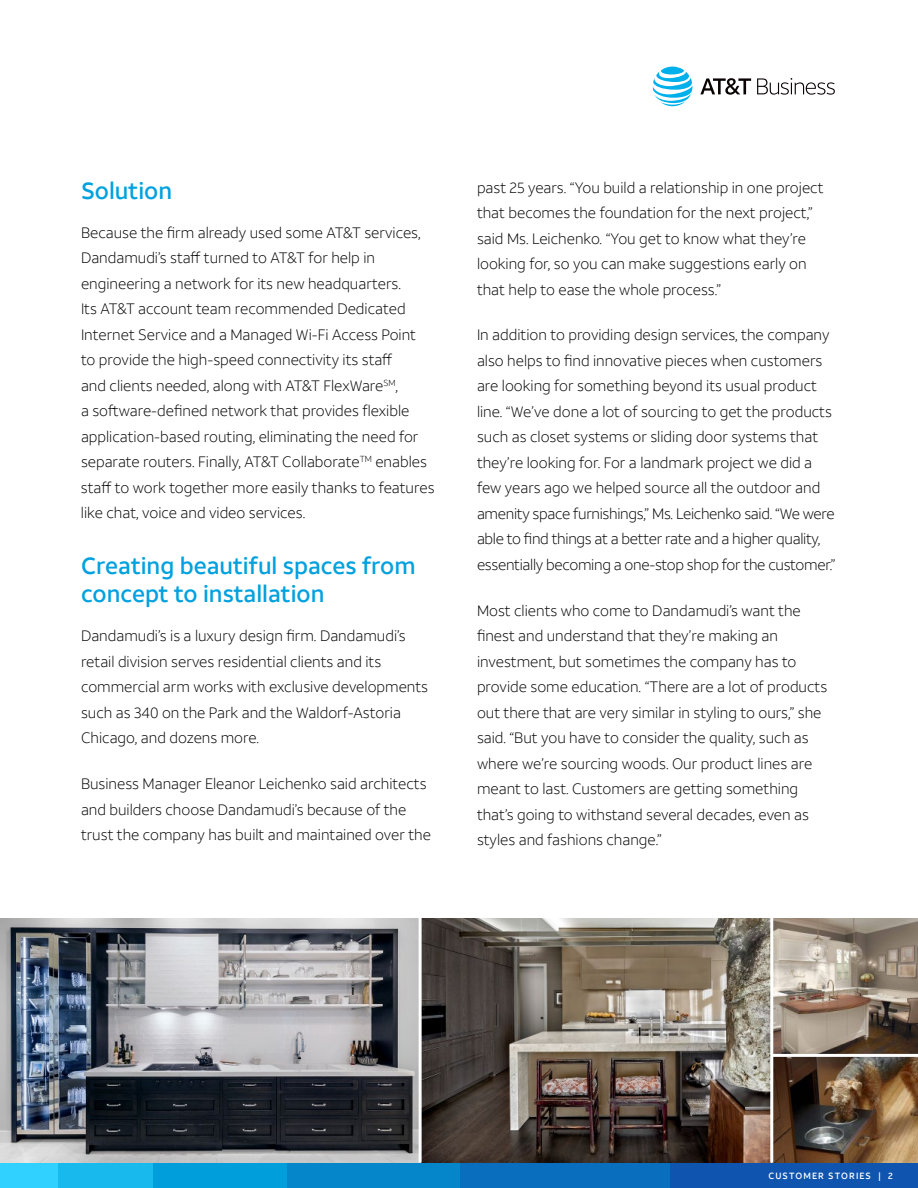
<style>
.page{position:relative;width:918px;height:1188px;background:#fff}
.page>*{position:absolute;margin:0;border:0;box-sizing:border-box;transform-origin:0 0}
.t1{font:500 23.25px/28.5px "ATT Aleck Sans";color:#00a1df}
.t2{font:300 15px/25.5px "ATT Aleck Sans";color:#000}
.t3{font:500 9px "ATT Aleck Sans";letter-spacing:.12em;color:#fff}
</style>
<div class="page">
<div style="left:669px;top:1163px;width:249px;height:25px;background:#0f54af"></div>
<div style="left:459px;top:1163px;width:211px;height:25px;background:#0a6ebe"></div>
<div style="left:287px;top:1163px;width:172px;height:25px;background:#0586cb"></div>
<div style="left:153px;top:1163px;width:134px;height:25px;background:#009fdb"></div>
<div style="left:57px;top:1163px;width:96px;height:25px;background:#18b9ed"></div>
<div style="left:0;top:1162px;width:57px;height:26px;background:#30d1ff"></div>
<svg style="left:653px;top:67px;width:39px;height:39px"></svg>
<svg style="left:700px;top:78px;width:51px;height:17px"></svg>
<svg style="left:757px;top:78px;width:78px;height:17px"></svg>
<img style="left:0;top:918px;width:918px;height:244px">
<hr style="left:419px;top:912px;width:3px;height:250px;background:#fff">
<hr style="left:770px;top:912px;width:3px;height:250px;background:#fff">
<hr style="left:771px;top:1054px;width:147px;height:3px;background:#fff">
<h1 class="t1" style="left:81px;top:177px;width:93px">Solution</h1>
<p class="t2" style="left:81px;top:220px;width:355px">Because the firm already used some AT&amp;T services, Dandamudi’s staff turned to AT&amp;T for help in engineering a network for its new headquarters.<br>Its AT&amp;T account team recommended Dedicated Internet Service and a Managed Wi-Fi Access Point<br>to provide the high-speed connectivity its staff<br>and clients needed, along with AT&amp;T FlexWare<sup>SM</sup>,<br>a software-defined network that provides flexible application-based routing, eliminating the need for separate routers. Finally, AT&amp;T Collaborate<sup>TM</sup> enables staff to work together more easily thanks to features like chat, voice and video services.</p>
<h1 class="t1" style="left:81px;top:552px;width:336px">Creating beautiful spaces from concept to installation</h1>
<p class="t2" style="left:81px;top:623px;width:349px">Dandamudi’s is a luxury design firm. Dandamudi’s retail division serves residential clients and its commercial arm works with exclusive developments such as 340 on the Park and the Waldorf-Astoria Chicago, and dozens more.</p>
<p class="t2" style="left:81px;top:771px;width:352px">Business Manager Eleanor Leichenko said architects and builders choose Dandamudi’s because of the trust the company has built and maintained over the</p>
<p class="t2" style="left:477px;top:175px;width:348px">past 25 years. “You build a relationship in one project that becomes the foundation for the next project,” said Ms. Leichenko. “You get to know what they’re looking for, so you can make suggestions early on that help to ease the whole process.”</p>
<p class="t2" style="left:477px;top:322px;width:360px">In addition to providing design services, the company also helps to find innovative pieces when customers are looking for something beyond its usual product line. “We’ve done a lot of sourcing to get the products such as closet systems or sliding door systems that they’re looking for. For a landmark project we did a few years ago we helped source all the outdoor and amenity space furnishings,” Ms. Leichenko said. “We were able to find things at a better rate and a higher quality, essentially becoming a one-stop shop for the customer.”</p>
<p class="t2" style="left:477px;top:598px;width:352px">Most clients who come to Dandamudi’s want the finest and understand that they’re making an investment, but sometimes the company has to provide some education. “There are a lot of products out there that are very similar in styling to ours,” she said. “But you have to consider the quality, such as where we’re sourcing woods. Our product lines are meant to last. Customers are getting something that’s going to withstand several decades, even as styles and fashions change.”</p>
<p class="t3" style="left:768px;top:1170px;width:126px">CUSTOMER STORIES | 2</p>
</div>
